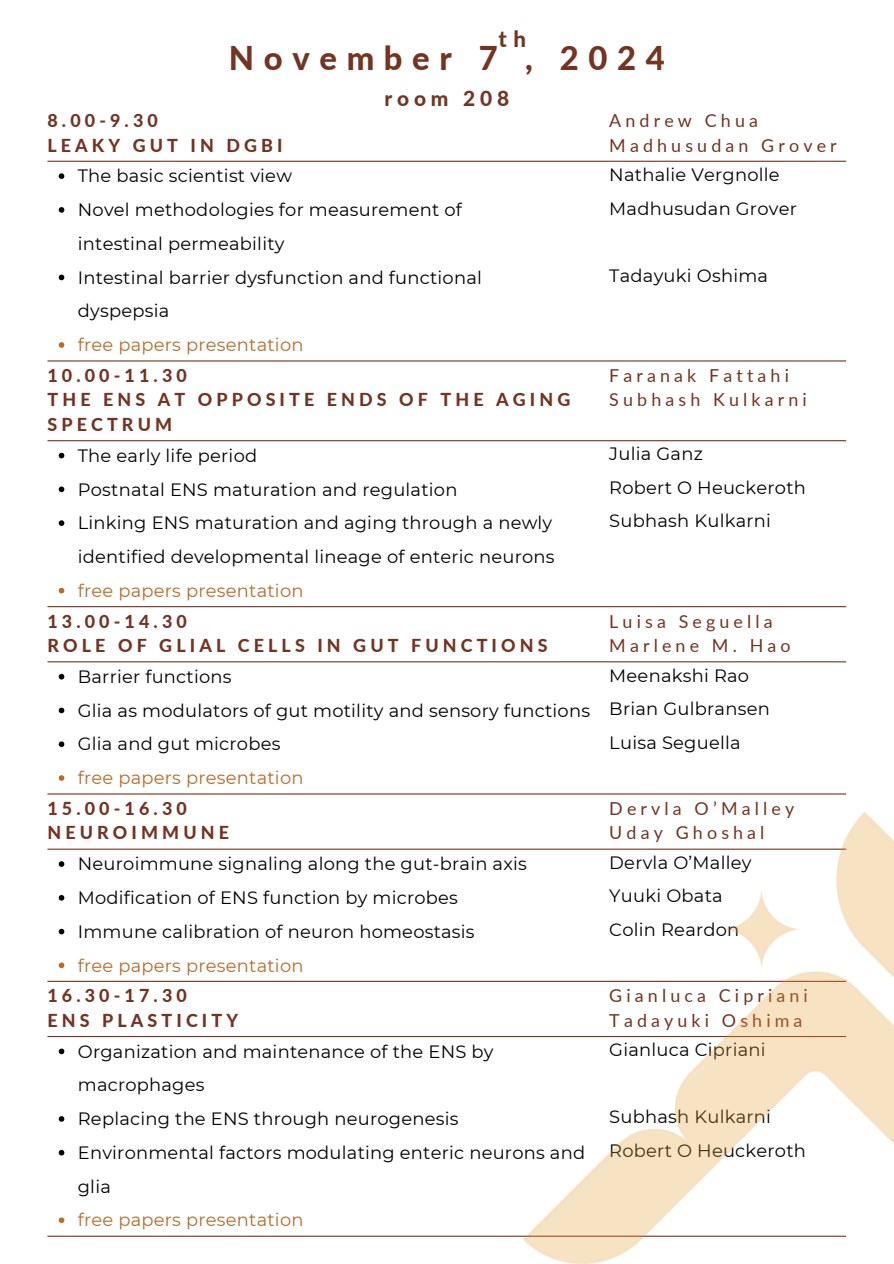
<style>
.page{position:relative;width:894px;height:1264px;background:#fff}
.page>*{position:absolute;margin:0;border:0;box-sizing:border-box;transform-origin:0 0}
.t1{font:800 32.7px "Lato";letter-spacing:.295em;color:#753422}
.t2{font:800 22.2px "Lato";color:#753422}
.t3{font:800 20.85px "Lato";letter-spacing:.23em;color:#753422}
.t4{font:17.85px/33.8px "Montserrat";letter-spacing:.015em;color:#000}
.t5{font:800 17.85px/24.6px "Lato";letter-spacing:.23em;color:#753422}
.t6{font:17.85px "Lato";letter-spacing:.23em;color:#753422}
.t7{font:17.85px "Montserrat";letter-spacing:.015em;color:#b86c2a}
</style>
<div class="page">
<hr style="left:47px;top:360px;width:798px;height:1px;background:#753422">
<hr style="left:47px;top:161px;width:798px;height:1px;background:#753422">
<svg style="left:59px;top:173px;width:5px;height:6px"></svg>
<svg style="left:59px;top:207px;width:5px;height:6px"></svg>
<svg style="left:59px;top:274px;width:5px;height:6px"></svg>
<svg style="left:59px;top:342px;width:5px;height:6px"></svg>
<hr style="left:47px;top:606px;width:798px;height:1px;background:#753422">
<hr style="left:47px;top:440px;width:798px;height:1px;background:#753422">
<svg style="left:59px;top:453px;width:5px;height:5px"></svg>
<svg style="left:59px;top:486px;width:5px;height:6px"></svg>
<svg style="left:59px;top:520px;width:5px;height:6px"></svg>
<svg style="left:59px;top:588px;width:5px;height:5px"></svg>
<hr style="left:47px;top:793px;width:798px;height:1px;background:#753422">
<hr style="left:47px;top:661px;width:798px;height:1px;background:#753422">
<svg style="left:59px;top:674px;width:5px;height:5px"></svg>
<svg style="left:59px;top:707px;width:5px;height:6px"></svg>
<svg style="left:59px;top:741px;width:5px;height:6px"></svg>
<svg style="left:59px;top:775px;width:5px;height:5px"></svg>
<hr style="left:47px;top:980px;width:798px;height:1px;background:#753422">
<hr style="left:47px;top:848px;width:798px;height:1px;background:#753422">
<svg style="left:59px;top:861px;width:5px;height:5px"></svg>
<svg style="left:59px;top:895px;width:5px;height:5px"></svg>
<svg style="left:59px;top:928px;width:5px;height:6px"></svg>
<svg style="left:59px;top:962px;width:5px;height:6px"></svg>
<hr style="left:47px;top:1235px;width:798px;height:1px;background:#753422">
<hr style="left:47px;top:1035px;width:798px;height:2px;background:#753422">
<svg style="left:59px;top:1048px;width:5px;height:6px"></svg>
<svg style="left:59px;top:1116px;width:5px;height:5px"></svg>
<svg style="left:59px;top:1149px;width:5px;height:6px"></svg>
<svg style="left:59px;top:1217px;width:5px;height:5px"></svg>
<img style="left:484px;top:793px;width:409px;height:470px">
<p class="t2" style="left:498px;top:25px;width:29px">t h</p>
<p class="t1" style="left:229px;top:38px;width:437px">November 7 , 2024</p>
<h3 class="t5" style="left:47px;top:108px;width:237px">8.00-9.30<br>LEAKY GUT IN DGBI</h3>
<h2 class="t3" style="left:384px;top:86px;width:126px">room 208</h2>
<p class="t4" style="left:78px;top:159px;width:216px">The basic scientist view</p>
<p class="t4" style="left:78px;top:193px;width:385px">Novel methodologies for measurement of intestinal permeability</p>
<p class="t4" style="left:78px;top:260px;width:405px">Intestinal barrier dysfunction and functional dyspepsia</p>
<p class="t7" style="left:78px;top:334px;width:227px">free papers presentation</p>
<h3 class="t5" style="left:47px;top:362px;width:524px">10.00-11.30<br>THE ENS AT OPPOSITE ENDS OF THE AGING<br>SPECTRUM</h3>
<p class="t4" style="left:78px;top:438px;width:181px">The early life period</p>
<p class="t4" style="left:78px;top:472px;width:381px">Postnatal ENS maturation and regulation</p>
<p class="t4" style="left:78px;top:506px;width:478px">Linking ENS maturation and aging through a newly identified developmental lineage of enteric neurons</p>
<p class="t7" style="left:78px;top:579px;width:227px">free papers presentation</p>
<h3 class="t5" style="left:47px;top:608px;width:501px">13.00-14.30<br>ROLE OF GLIAL CELLS IN GUT FUNCTIONS</h3>
<p class="t4" style="left:78px;top:659px;width:155px">Barrier functions</p>
<p class="t4" style="left:78px;top:693px;width:513px">Glia as modulators of gut motility and sensory functions</p>
<p class="t4" style="left:78px;top:727px;width:204px">Glia and gut microbes</p>
<p class="t7" style="left:78px;top:767px;width:227px">free papers presentation</p>
<p class="t5" style="left:47px;top:795px;width:183px">15.00-16.30<br>NEUROIMMUNE</p>
<p class="t4" style="left:78px;top:847px;width:450px">Neuroimmune signaling along the gut-brain axis</p>
<p class="t4" style="left:78px;top:880px;width:381px">Modification of ENS function by microbes</p>
<p class="t4" style="left:78px;top:914px;width:398px">Immune calibration of neuron homeostasis</p>
<p class="t7" style="left:78px;top:954px;width:227px">free papers presentation</p>
<p class="t5" style="left:47px;top:983px;width:192px">16.30-17.30<br>ENS PLASTICITY</p>
<p class="t4" style="left:78px;top:1034px;width:417px">Organization and maintenance of the ENS by macrophages</p>
<p class="t4" style="left:78px;top:1101px;width:382px">Replacing the ENS through neurogenesis</p>
<p class="t4" style="left:78px;top:1135px;width:508px">Environmental factors modulating enteric neurons and glia</p>
<p class="t7" style="left:78px;top:1209px;width:227px">free papers presentation</p>
<h1 class="t6" style="left:609px;top:109px;width:150px">Andrew Chua</h1>
<h2 class="t6" style="left:609px;top:134px;width:229px">Madhusudan Grover</h2>
<p class="t4" style="left:609px;top:158px;width:172px">Nathalie Vergnolle</p>
<p class="t4" style="left:609px;top:191px;width:189px">Madhusudan Grover</p>
<p class="t4" style="left:609px;top:258px;width:160px">Tadayuki Oshima</p>
<p class="t6" style="left:609px;top:364px;width:181px">Faranak Fattahi</p>
<p class="t6" style="left:609px;top:389px;width:199px">Subhash Kulkarni</p>
<p class="t4" style="left:609px;top:437px;width:95px">Julia Ganz</p>
<p class="t4" style="left:609px;top:470px;width:198px">Robert O Heuckeroth</p>
<p class="t4" style="left:609px;top:504px;width:163px">Subhash Kulkarni</p>
<p class="t6" style="left:609px;top:610px;width:165px">Luisa Seguella</p>
<p class="t6" style="left:609px;top:634px;width:183px">Marlene M. Hao</p>
<p class="t4" style="left:609px;top:658px;width:141px">Meenakshi Rao</p>
<p class="t4" style="left:609px;top:691px;width:162px">Brian Gulbransen</p>
<p class="t4" style="left:609px;top:725px;width:133px">Luisa Seguella</p>
<p class="t6" style="left:609px;top:797px;width:186px">Dervla O’Malley</p>
<p class="t6" style="left:609px;top:821px;width:157px">Uday Ghoshal</p>
<h3 class="t4" style="left:609px;top:845px;width:144px">Dervla O’Malley</h3>
<p class="t4" style="left:609px;top:879px;width:115px">Yuuki Obata</p>
<p class="t4" style="left:609px;top:912px;width:131px">Colin Reardon</p>
<p class="t6" style="left:609px;top:984px;width:200px">Gianluca Cipriani</p>
<p class="t6" style="left:609px;top:1009px;width:194px">Tadayuki Oshima</p>
<h3 class="t4" style="left:609px;top:1033px;width:158px">Gianluca Cipriani</h3>
<p class="t4" style="left:609px;top:1099px;width:163px">Subhash Kulkarni</p>
<p class="t4" style="left:609px;top:1133px;width:198px">Robert O Heuckeroth</p>
</div>
